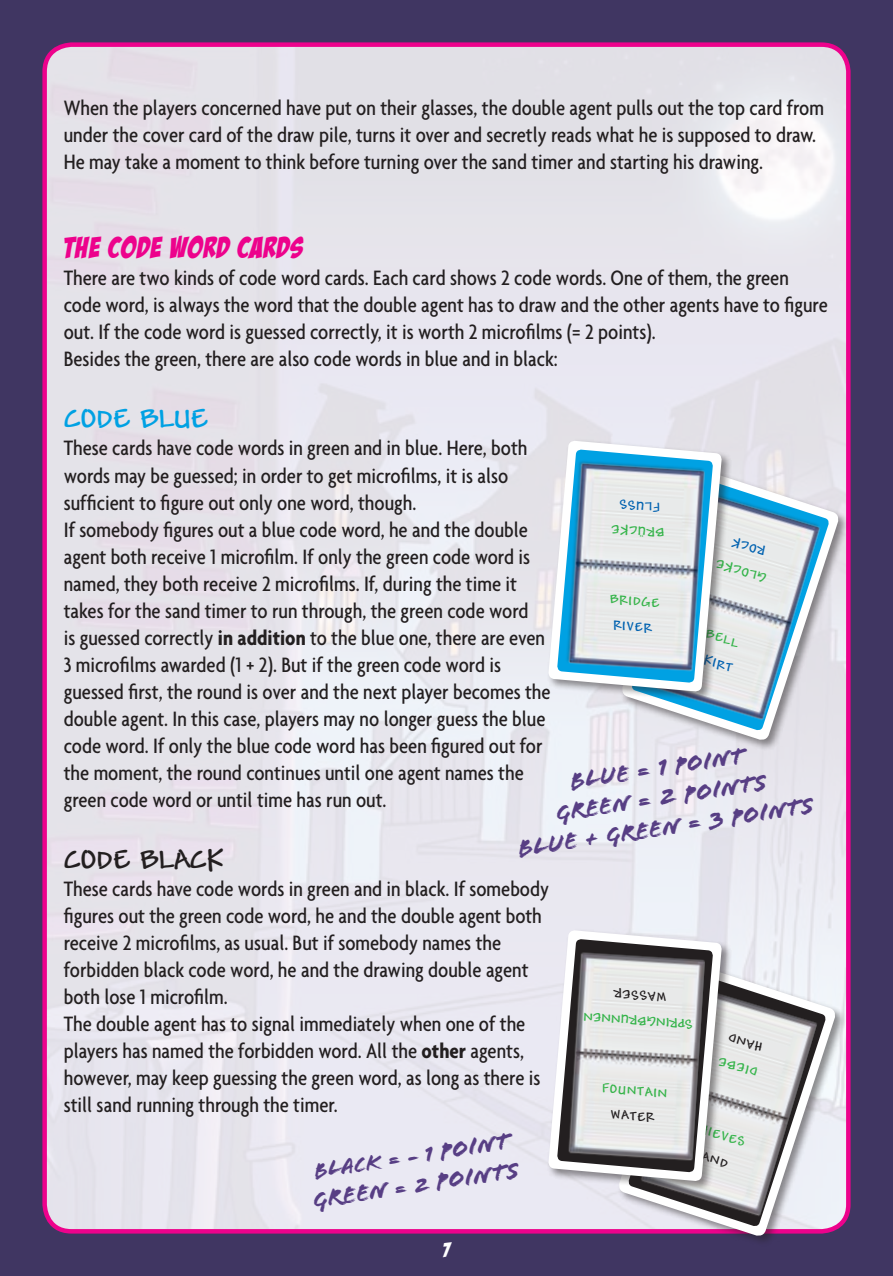
<style>
.page{position:relative;width:893px;height:1276px;background:#403662}
.page>*{position:absolute;margin:0;border:0;box-sizing:border-box;transform-origin:0 0}
.t1{font:29.25px "Bada Boom BB";letter-spacing:.05em;color:#ed028c}
.t2{font:700 29.25px "Andy";color:#231f20}
.t3{font:700 29.25px "Andy";color:#00a1e3}
.t4{font:24.75px/29.7px "Flood Std";color:#573e84;text-align:center}
.t5{font:500 condensed 22.5px/27px "Agenda";color:#231f20}
.t6{font:22.5px "Flood Std";color:#573e84}
.t7{font:20.25px "Bada Boom BB";color:#fff}
.t8{font:700 13.5px "Andy";color:#35b44a}
.t9{font:700 13.5px "Andy";color:#0162b0}
.t10{font:700 13.5px "Andy";color:#231f20}
.s1{font-weight:700}
.s2{font-size:24.75px}
.s3{font-size:22.5px}
</style>
<div class="page">
<div style="left:45px;top:45px;width:803px;height:1186px;background:linear-gradient(to right,#e5e2ea,#e9e9f0);border-radius:27px"></div>
<div style="left:620px;top:467px;width:229px;height:284px;background:#231f20;opacity:.5"></div>
<img style="left:620px;top:469px;width:220px;height:273px">
<div style="left:546px;top:438px;width:187px;height:265px;background:#231f20;opacity:.5"></div>
<img style="left:548px;top:441px;width:174px;height:251px">
<div style="left:617px;top:962px;width:229px;height:285px;background:#231f20;opacity:.5"></div>
<img style="left:617px;top:965px;width:220px;height:272px">
<div style="left:546px;top:928px;width:187px;height:264px;background:#231f20;opacity:.5"></div>
<img style="left:548px;top:930px;width:174px;height:251px">
<p class="t5" style="left:64px;top:94px;width:762px">When the players concerned have put on their glasses, the double agent pulls out the top card from under the cover card of the draw pile, turns it over and secretly reads what he is supposed to draw.<br>He may take a moment to think before turning over the sand timer and starting his drawing.</p>
<h1 class="t1" style="left:64px;top:232px;width:241px">THE CODE WORD CARDS</h1>
<p class="t5" style="left:64px;top:264px;width:765px">There are two kinds of code word cards. Each card shows 2 code words. One of them, the green code word, is always the word that the double agent has to draw and the other agents have to figure out. If the code word is guessed correctly, it is worth 2 microfilms (= 2 points).<br>Besides the green, there are also code words in blue and in black:</p>
<h1 class="t3" style="left:64px;top:403px;width:146px">CODE BLUE</h1>
<p class="t5" style="left:64px;top:434px;width:488px">These cards have code words in green and in blue. Here, both words may be guessed; in order to get microfilms, it is also sufficient to figure out only one word, though.<br>If somebody figures out a blue code word, he and the double agent both receive 1 microfilm. If only the green code word is named, they both receive 2 microfilms. If, during the time it takes for the sand timer to run through, the green code word<br>is guessed correctly <span class="s1">in addition</span> to the blue one, there are even 3 microfilms awarded (1 + 2). But if the green code word is guessed first, the round is over and the next player becomes the double agent. In this case, players may no longer guess the blue code word. If only the blue code word has been figured out for the moment, the round continues until one agent names the green code word or until time has run out.</p>
<h1 class="t2" style="left:64px;top:843px;width:161px">CODE BLACK</h1>
<p class="t5" style="left:64px;top:874px;width:487px">These cards have code words in green and in black. If somebody figures out the green code word, he and the double agent both receive 2 microfilms, as usual. But if somebody names the forbidden black code word, he and the drawing double agent both lose 1 microfilm.<br>The double agent has to signal immediately when one of the players has named the forbidden word. All the <span class="s1">other</span> agents, however, may keep guessing the green word, as long as there is still sand running through the timer.</p>
<p class="t9" style="left:660px;top:514px;width:42px;rotate:-176deg">FLUSS</p>
<p class="t8" style="left:664px;top:540px;width:55px;rotate:-176deg">BRÜCKE</p>
<p class="t9" style="left:763px;top:558px;width:35px;rotate:-163deg">ROCK</p>
<p class="t8" style="left:764px;top:585px;width:53px;rotate:-163deg">GLOCKE</p>
<p class="t8" style="left:610px;top:591px;width:51px;rotate:5deg">BRIDGE</p>
<p class="t9" style="left:614px;top:617px;width:40px;rotate:5deg">RIVER</p>
<p class="t8" style="left:708px;top:626px;width:35px;rotate:18deg">BELL</p>
<p class="t9" style="left:699px;top:650px;width:39px;rotate:18deg">SKIRT</p>
<p class="t4" style="left:507px;top:774px;width:301px;rotate:-8deg">blue = 1 point<br>green = 2 points<br>blue + GREEN = 3 points</p>
<p class="t10" style="left:665px;top:1004px;width:54px;rotate:-176deg">WASSER</p>
<p class="t8" style="left:692px;top:1031px;width:111px;rotate:-176deg">SPRINGBRUNNEN</p>
<p class="t10" style="left:760px;top:1054px;width:36px;rotate:-163deg">HAND</p>
<p class="t8" style="left:755px;top:1079px;width:41px;rotate:-163deg">DIEBE</p>
<p class="t8" style="left:603px;top:1080px;width:67px;rotate:5deg">FOUNTAIN</p>
<p class="t10" style="left:612px;top:1106px;width:45px;rotate:5deg">WATER</p>
<p class="t8" style="left:695px;top:1119px;width:56px;rotate:18deg">THIEVES</p>
<p class="t10" style="left:697px;top:1146px;width:36px;rotate:18deg">HAND</p>
<p class="t6" style="left:312px;top:1157px;width:199px;rotate:-8deg">black = - 1 <span class="s2">point</span></p>
<p class="t4" style="left:311px;top:1185px;width:210px;rotate:-8deg">GREEN <span class="s3">= 2</span> points</p>
<p class="t7" style="left:443px;top:1239px;width:9px">7</p>
</div>
